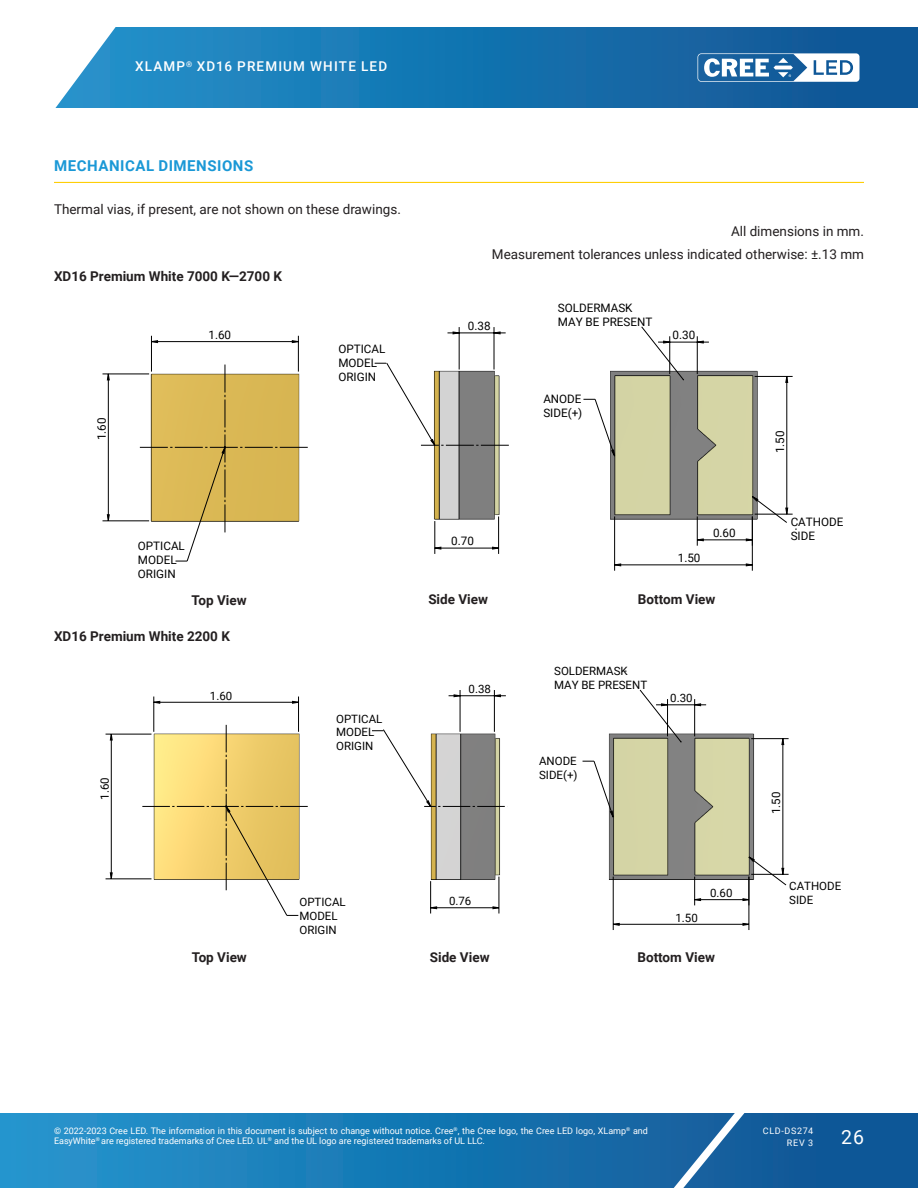
<style>
.page{position:relative;width:918px;height:1188px;background:#fff}
.page>*{position:absolute;margin:0;border:0;box-sizing:border-box;transform-origin:0 0}
.t1{font:19.5px "Roboto";color:#fff}
.Section_heading_with{font:700 15px "Roboto";letter-spacing:.035em;color:#1a98d6}
.Text_justify{font:13.5px "Roboto";color:#231f20}
.drawing_label{font:700 13.5px "Roboto";color:#231f20}
.Section_subheading{font:700 13.5px "Roboto";color:#231f20}
.t2{font:500 13.5px "Roboto";letter-spacing:.085em;color:#fff}
.t3{font:11.85px "Roboto";color:#000}
.t4{font:11.7px/14px "Roboto";color:#000}
.t5{font:11.55px/13.8px "Roboto";color:#000}
.t6{font:9px/10.8px "Roboto";color:#fff}
.t7{font:9px/12px "Roboto";letter-spacing:.085em;color:#fff;text-align:right}
</style>
<div class="page">
<svg style="left:0;top:1113px;width:918px;height:75px;background:#1876b2"></svg>
<svg style="left:644px;top:1113px;width:117px;height:75px;background:#296da6"></svg>
<svg style="left:55px;top:27px;width:863px;height:81px;background:#2078b2"></svg>
<svg style="left:698px;top:53px;width:162px;height:29px"></svg>
<hr style="left:54px;top:182px;width:810px;height:1px;background:#fece08">
<hr style="left:755px;top:514px;width:38px;height:1px;background:#000">
<hr style="left:755px;top:376px;width:38px;height:1px;background:#000">
<svg style="left:374px;top:326px;width:414px;height:245px"></svg>
<hr style="left:298px;top:336px;width:1px;height:36px;background:#000">
<hr style="left:151px;top:336px;width:1px;height:36px;background:#000">
<hr style="left:103px;top:374px;width:46px;height:1px;background:#000">
<hr style="left:103px;top:521px;width:46px;height:1px;background:#000">
<svg style="left:140px;top:340px;width:168px;height:222px"></svg>
<svg style="left:107px;top:374px;width:2px;height:147px"></svg>
<hr style="left:478px;top:1038px;width:45px;height:1px;background:#000">
<hr style="left:613px;top:877px;width:1px;height:53px;background:#000">
<hr style="left:749px;top:877px;width:1px;height:53px;background:#000">
<hr style="left:106px;top:734px;width:45px;height:1px;background:#000">
<hr style="left:106px;top:879px;width:45px;height:1px;background:#000">
<hr style="left:195px;top:1062px;width:34px;height:1px;background:#000">
<hr style="left:195px;top:1187px;width:34px;height:1px;background:#000">
<svg style="left:451px;top:1184px;width:25px;height:1px"></svg>
<svg style="left:110px;top:734px;width:2px;height:145px"></svg>
<svg style="left:142px;top:690px;width:650px;height:236px"></svg>
<p class="t2" style="left:135px;top:57px;width:253px">XLAMP<sup>®</sup> XD16 PREMIUM WHITE LED</p>
<p class="Section_heading_with" style="left:54px;top:155px;width:201px">MECHANICAL DIMENSIONS</p>
<p class="Text_justify" style="left:54px;top:200px;width:348px">Thermal vias, if present, are not shown on these drawings.</p>
<p class="Section_subheading" style="left:54px;top:267px;width:230px">XD16 Premium White 7000 K—2700 K</p>
<p class="t4" style="left:91px;top:438px;width:24px;rotate:-90deg">1.60</p>
<p class="t4" style="left:94px;top:440px;width:24px;rotate:-90deg">1.60</p>
<p class="t4" style="left:205px;top:325px;width:24px">1.60</p>
<p class="t4" style="left:208px;top:327px;width:24px">1.60</p>
<p class="t4" style="left:135px;top:536px;width:48px">OPTICAL<br>MODEL<br>ORIGIN</p>
<p class="t4" style="left:138px;top:538px;width:48px">OPTICAL<br>MODEL<br>ORIGIN</p>
<p class="t4" style="left:338px;top:342px;width:48px">OPTICAL<br>MODEL<br>ORIGIN</p>
<p class="t4" style="left:342px;top:344px;width:48px">OPTICAL<br>MODEL<br>ORIGIN</p>
<p class="Text_justify" style="left:731px;top:222px;width:135px">All dimensions in mm.</p>
<p class="Text_justify" style="left:492px;top:245px;width:374px">Measurement tolerances unless indicated otherwise: ±.13 mm</p>
<p class="t3" style="left:590px;top:249px;width:8px">4</p>
<p class="t3" style="left:710px;top:249px;width:8px">3</p>
<p class="t3" style="left:834px;top:249px;width:8px">2</p>
<p class="t3" style="left:593px;top:251px;width:8px">4</p>
<p class="t3" style="left:714px;top:251px;width:8px">3</p>
<p class="t3" style="left:838px;top:251px;width:8px">2</p>
<p class="t4" style="left:468px;top:319px;width:24px">0.38</p>
<p class="t4" style="left:471px;top:321px;width:24px">0.38</p>
<p class="t4" style="left:451px;top:534px;width:24px">0.70</p>
<p class="t4" style="left:454px;top:536px;width:24px">0.70</p>
<p class="t4" style="left:558px;top:300px;width:96px">SOLDERMASK<br>MAY BE PRESENT</p>
<p class="t4" style="left:561px;top:302px;width:96px">SOLDERMASK<br>MAY BE PRESENT</p>
<p class="t4" style="left:673px;top:328px;width:24px">0.30</p>
<p class="t4" style="left:676px;top:330px;width:24px">0.30</p>
<p class="t4" style="left:543px;top:391px;width:41px">ANODE<br>SIDE(+)</p>
<p class="t4" style="left:547px;top:394px;width:41px">ANODE<br>SIDE(+)</p>
<p class="t4" style="left:678px;top:551px;width:24px">1.50</p>
<p class="t4" style="left:681px;top:553px;width:24px">1.50</p>
<p class="t4" style="left:713px;top:526px;width:24px">0.60</p>
<p class="t4" style="left:716px;top:528px;width:24px">0.60</p>
<p class="t4" style="left:773px;top:453px;width:24px;rotate:-90deg">1.50</p>
<p class="t4" style="left:776px;top:455px;width:24px;rotate:-90deg">1.50</p>
<p class="t4" style="left:791px;top:515px;width:54px">CATHODE<br>SIDE</p>
<p class="t4" style="left:794px;top:517px;width:54px">CATHODE<br>SIDE</p>
<p class="drawing_label" style="left:191px;top:591px;width:57px">Top View</p>
<p class="drawing_label" style="left:428px;top:590px;width:61px">Side View</p>
<p class="drawing_label" style="left:638px;top:590px;width:79px">Bottom View</p>
<p class="t4" style="left:190px;top:600px;width:54px">TOP VIEW</p>
<p class="t4" style="left:430px;top:600px;width:56px">SIDE VIEW</p>
<p class="t4" style="left:638px;top:598px;width:79px">BOTTOM VIEW</p>
<p class="t4" style="left:641px;top:600px;width:79px">BOTTOM VIEW</p>
<p class="Section_subheading" style="left:54px;top:627px;width:178px">XD16 Premium White 2200 K</p>
<p class="t5" style="left:97px;top:800px;width:24px;rotate:-90deg">1.60</p>
<p class="t5" style="left:210px;top:688px;width:24px">1.60</p>
<p class="t5" style="left:336px;top:711px;width:48px">OPTICAL<br>MODEL<br>ORIGIN</p>
<p class="t5" style="left:299px;top:895px;width:48px">OPTICAL<br>MODEL<br>ORIGIN</p>
<p class="t5" style="left:469px;top:682px;width:24px">0.38</p>
<p class="t5" style="left:449px;top:894px;width:24px">0.76</p>
<p class="t5" style="left:554px;top:663px;width:95px">SOLDERMASK<br>MAY BE PRESENT</p>
<p class="t5" style="left:539px;top:753px;width:40px">ANODE<br>SIDE(+)</p>
<p class="t5" style="left:670px;top:691px;width:24px">0.30</p>
<p class="t5" style="left:675px;top:910px;width:24px">1.50</p>
<p class="t5" style="left:710px;top:886px;width:24px">0.60</p>
<p class="drawing_label" style="left:192px;top:948px;width:57px">Top View</p>
<p class="drawing_label" style="left:430px;top:948px;width:61px">Side View</p>
<p class="drawing_label" style="left:637px;top:948px;width:79px">Bottom View</p>
<p class="t5" style="left:194px;top:957px;width:54px">TOP VIEW</p>
<p class="t5" style="left:431px;top:957px;width:55px">SIDE VIEW</p>
<p class="t5" style="left:636px;top:957px;width:78px">BOTTOM VIEW</p>
<p class="t5" style="left:769px;top:814px;width:24px;rotate:-90deg">1.50</p>
<p class="t5" style="left:789px;top:879px;width:53px">CATHODE<br>SIDE</p>
<p class="t6" style="left:54px;top:1125px;width:596px">© 2022-2023 Cree LED. The information in this document is subject to change without notice. Cree<sup>®</sup>, the Cree logo, the Cree LED logo, XLamp<sup>®</sup> and<br>EasyWhite<sup>®</sup> are registered trademarks of Cree LED. UL<sup>®</sup> and the UL logo are registered trademarks of UL LLC.</p>
<p class="t7" style="left:763px;top:1124px;width:52px">CLD-DS274<br>REV 3</p>
<h1 class="t1" style="left:841px;top:1123px;width:24px">26</h1>
</div>
